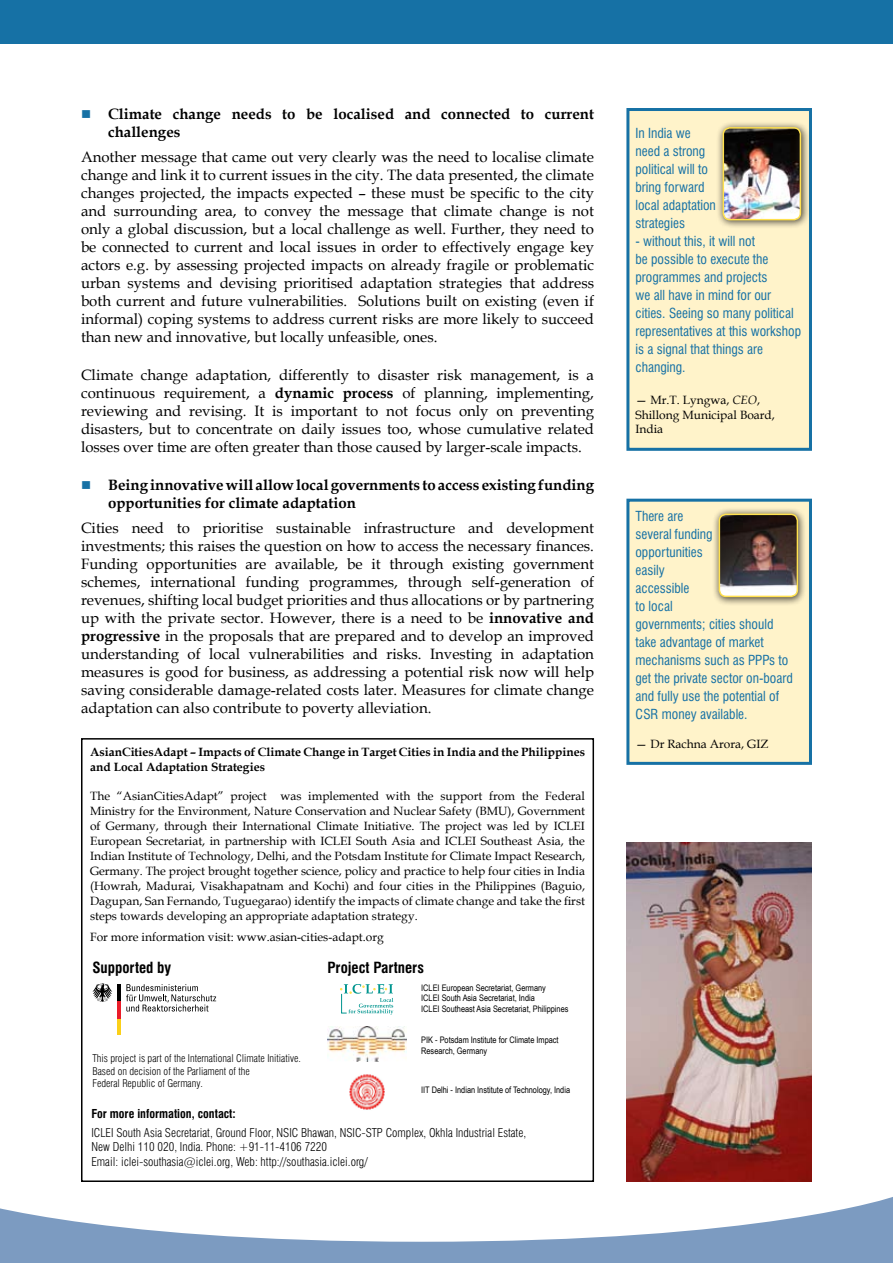
<style>
.page{position:relative;width:893px;height:1263px;background:#fff}
.page>*{position:absolute;margin:0;border:0;box-sizing:border-box;transform-origin:0 0}
.t1{font:15px/18px "Book Antiqua";color:#000;text-align:justify}
.t2{font:700 15px/18px "Book Antiqua";color:#000}
.t3{font:700 condensed 15px "Swiss 721 BT";color:#000}
.t4{font:condensed 13.5px/18px "Swiss 721 BT";color:#1671a5}
.t5{font:12px/15px "Book Antiqua";color:#000;text-align:justify}
.t6{font:300 condensed 12px/14.4px "Swiss 721 BT";color:#000}
.t7{font:700 12px/15px "Book Antiqua";color:#000}
.t8{font:700 condensed 12px "Swiss 721 BT";color:#000}
.t9{font:300 condensed 10.5px/12.6px "Swiss 721 BT";color:#000}
.t10{font:9px/10.8px "Arial Narrow";color:#000}
.s1{font-weight:700}
.s2{font-style:italic}
</style>
<div class="page">
<div style="left:0;top:0;width:893px;height:43px;background:#1671a5"></div>
<svg style="left:0;top:1197px;width:893px;height:66px"></svg>
<div style="left:81px;top:738px;width:513px;height:444px;border:2px solid #000"></div>
<svg style="left:340px;top:984px;width:53px;height:31px"></svg>
<img style="left:327px;top:1026px;width:79px;height:35px">
<img style="left:349px;top:1074px;width:36px;height:36px">
<div style="left:626px;top:499px;width:186px;height:266px;background:#fff3ca;border:3px solid #1671a5"></div>
<div style="left:712px;top:507px;width:100px;height:104px;background:#000;opacity:.75"></div>
<img style="left:719px;top:514px;width:78px;height:82px">
<div style="left:719px;top:514px;width:79px;height:83px;border:2px solid #ffe14f;border-radius:7px"></div>
<svg style="left:126px;top:984px;width:90px;height:27px"></svg>
<hr style="left:117px;top:1018px;width:3px;height:17px;background:#fbd019">
<hr style="left:117px;top:1001px;width:3px;height:17px;background:#ea1d2a">
<hr style="left:117px;top:984px;width:3px;height:17px;background:#000">
<svg style="left:92px;top:983px;width:20px;height:19px"></svg>
<div style="left:626px;top:108px;width:186px;height:343px;background:#fff3ca;border:3px solid #1671a5"></div>
<div style="left:716px;top:121px;width:99px;height:114px;background:#000;opacity:.75"></div>
<img style="left:723px;top:128px;width:77px;height:92px">
<div style="left:723px;top:127px;width:78px;height:93px;border:2px solid #ffe14f;border-radius:7px"></div>
<img style="left:626px;top:842px;width:186px;height:340px">
<p class="t2" style="left:108px;top:105px;width:487px">Climate change needs to be localised and connected to current challenges</p>
<p class="t1" style="left:81px;top:147px;width:515px">Another message that came out very clearly was the need to localise climate change and link it to current issues in the city. The data presented, the climate changes projected, the impacts expected – these must be specific to the city and surrounding area, to convey the message that climate change is not only a global discussion, but a local challenge as well. Further, they need to be connected to current and local issues in order to effectively engage key actors e.g. by assessing projected impacts on already fragile or problematic urban systems and devising prioritised adaptation strategies that address both current and future vulnerabilities. Solutions built on existing (even if informal) coping systems to address current risks are more likely to succeed than new and innovative, but locally unfeasible, ones.</p>
<p class="t1" style="left:81px;top:365px;width:515px">Climate change adaptation, differently to disaster risk management, is a continuous requirement, a <span class="s1">dynamic process</span> of planning, implementing, reviewing and revising. It is important to not focus only on preventing disasters, but to concentrate on daily issues too, whose cumulative related losses over time are often greater than those caused by larger-scale impacts.</p>
<p class="t2" style="left:108px;top:476px;width:488px">Being innovative will allow local governments to access existing funding opportunities for climate adaptation</p>
<p class="t1" style="left:81px;top:518px;width:515px">Cities need to prioritise sustainable infrastructure and development investments; this raises the question on how to access the necessary finances.<br>Funding opportunities are available, be it through existing government schemes, international funding programmes, through self-generation of revenues, shifting local budget priorities and thus allocations or by partnering up with the private sector. However, there is a need to be <span class="s1">innovative and progressive</span> in the proposals that are prepared and to develop an improved understanding of local vulnerabilities and risks. Investing in adaptation measures is good for business, as addressing a potential risk now will help saving considerable damage-related costs later. Measures for climate change adaptation can also contribute to poverty alleviation.</p>
<p class="t4" style="left:635px;top:507px;width:159px">There are<br>several funding<br>opportunities<br>easily<br>accessible<br>to local<br>governments; cities should take advantage of market mechanisms such as PPPs to get the private sector on-board and fully use the potential of<br>CSR money available.</p>
<p class="t5" style="left:635px;top:736px;width:134px">— Dr Rachna Arora, GIZ</p>
<p class="t7" style="left:90px;top:744px;width:497px">AsianCitiesAdapt – Impacts of Climate Change in Target Cities in India and the Philippines and Local Adaptation Strategies</p>
<p class="t5" style="left:90px;top:788px;width:497px">The “AsianCitiesAdapt” project was implemented with the support from the Federal Ministry for the Environment, Nature Conservation and Nuclear Safety (BMU), Government of Germany, through their International Climate Initiative. The project was led by ICLEI European Secretariat, in partnership with ICLEI South Asia and ICLEI Southeast Asia, the Indian Institute of Technology, Delhi, and the Potsdam Institute for Climate Impact Research, Germany. The project brought together science, policy and practice to help four cities in India (Howrah, Madurai, Visakhapatnam and Kochi) and four cities in the Philippines (Baguio, Dagupan, San Fernando, Tuguegarao) identify the impacts of climate change and take the first steps towards developing an appropriate adaptation strategy.</p>
<p class="t5" style="left:90px;top:929px;width:295px">For more information visit: www.asian-cities-adapt.org</p>
<p class="t4" style="left:635px;top:124px;width:82px">In India we need a strong political will to bring forward local adaptation strategies</p>
<p class="t4" style="left:635px;top:232px;width:167px">- without this, it will not<br>be possible to execute the programmes and projects<br>we all have in mind for our cities. Seeing so many political representatives at this workshop is a signal that things are changing.</p>
<p class="t5" style="left:635px;top:393px;width:141px;line-height:14.4px;text-align:left">— Mr.T. Lyngwa, <span class="s2">CEO</span>,<br>Shillong Municipal Board,<br>India</p>
<p class="t3" style="left:92px;top:958px;width:80px">Supported by</p>
<p class="t9" style="left:92px;top:1052px;width:210px">This project is part of the International Climate Initiative.<br>Based on decision of the Parliament of the<br>Federal Republic of Germany.</p>
<p class="t8" style="left:92px;top:1106px;width:146px">For more information, contact:</p>
<p class="t3" style="left:327px;top:958px;width:98px">Project Partners</p>
<p class="t10" style="left:421px;top:982px;width:149px">ICLEI European Secretariat, Germany<br>ICLEI South Asia Secretariat, India<br>ICLEI Southeast Asia Secretariat, Philippines</p>
<p class="t10" style="left:421px;top:1034px;width:139px">PIK - Potsdam Institute for Climate Impact<br>Research, Germany</p>
<p class="t10" style="left:421px;top:1084px;width:150px">IIT Delhi - Indian Institute of Technology, India</p>
<p class="t6" style="left:92px;top:1125px;width:436px">ICLEI South Asia Secretariat, Ground Floor, NSIC Bhawan, NSIC-STP Complex, Okhla Industrial Estate,<br>New Delhi 110 020, India. Phone: +91-11-4106 7220<br>Email: iclei-southasia@iclei.org, Web: http://southasia.iclei.org/</p>
</div>
